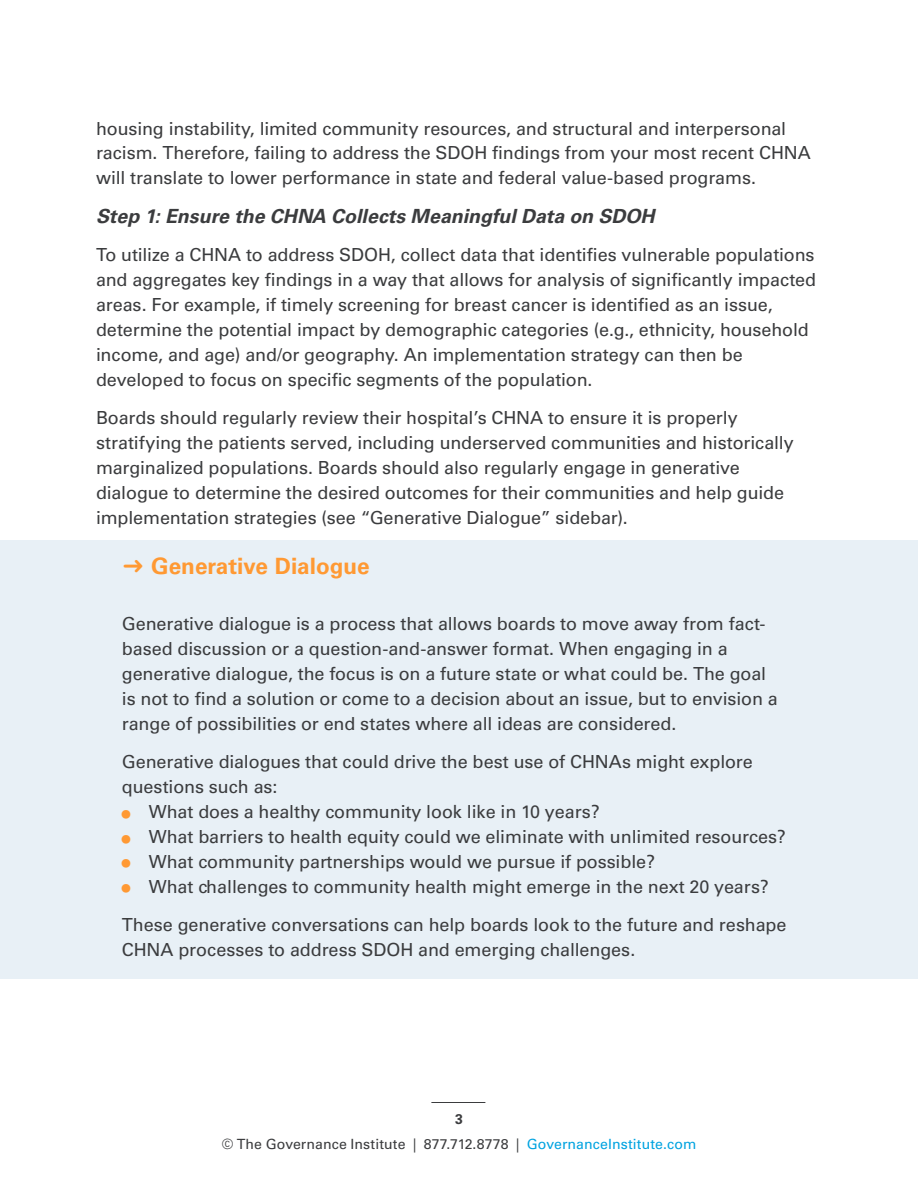
<style>
.page{position:relative;width:918px;height:1188px;background:#fff}
.page>*{position:absolute;margin:0;border:0;box-sizing:border-box;transform-origin:0 0}
.t1{font:700 22.5px "Univers LT Std";color:#f93}
.t2{font:italic 700 19.5px "Univers LT Std";color:#3b3c3e}
.t3{font:18px/24.9px "Univers LT Std";letter-spacing:-.005em;color:#3b3c3e}
.t4{font:14.1px/25.3px "Univers LT Std";letter-spacing:.005em;color:#3b3c3e;text-align:center}
.s1{font-size:24px;color:#f93}
.s2{font-weight:700}
.s3{color:#00a3e0}
</style>
<div class="page">
<hr style="left:431px;top:1102px;width:54px;height:1px;background:#3b3c3e">
<div style="left:0;top:540px;width:918px;height:439px;background:#e8f0f6"></div>
<p class="t3" style="left:96px;top:116px;width:716px">housing instability, limited community resources, and structural and interpersonal racism. Therefore, failing to address the SDOH findings from your most recent CHNA will translate to lower performance in state and federal value-based programs.</p>
<p class="t2" style="left:96px;top:204px;width:560px">Step 1: Ensure the CHNA Collects Meaningful Data on SDOH</p>
<p class="t3" style="left:96px;top:242px;width:722px">To utilize a CHNA to address SDOH, collect data that identifies vulnerable populations and aggregates key findings in a way that allows for analysis of significantly impacted areas. For example, if timely screening for breast cancer is identified as an issue, determine the potential impact by demographic categories (e.g., ethnicity, household income, and age) and/or geography. An implementation strategy can then be developed to focus on specific segments of the population.</p>
<p class="t3" style="left:96px;top:405px;width:699px">Boards should regularly review their hospital’s CHNA to ensure it is properly stratifying the patients served, including underserved communities and historically marginalized populations. Boards should also regularly engage in generative dialogue to determine the desired outcomes for their communities and help guide implementation strategies (see “Generative Dialogue” sidebar).</p>
<p class="t1" style="left:122px;top:553px;width:249px">➜ Generative Dialogue</p>
<p class="t3" style="left:122px;top:612px;width:657px">Generative dialogue is a process that allows boards to move away from fact&shy;based discussion or a question-and-answer format. When engaging in a generative dialogue, the focus is on a future state or what could be. The goal is not to find a solution or come to a decision about an issue, but to envision a range of possibilities or end states where all ideas are considered.</p>
<p class="t3" style="left:122px;top:750px;width:633px">Generative dialogues that could drive the best use of CHNAs might explore questions such as:</p>
<p class="t3" style="left:122px;top:799px;width:479px"><span class="s1">•</span> What does a healthy community look like in 10 years?</p>
<p class="t3" style="left:122px;top:824px;width:666px"><span class="s1">•</span> What barriers to health equity could we eliminate with unlimited resources?</p>
<p class="t3" style="left:122px;top:849px;width:535px"><span class="s1">•</span> What community partnerships would we pursue if possible?</p>
<p class="t3" style="left:122px;top:867px;width:666px;line-height:38.4px"><span class="s1">•</span> What challenges to community health might emerge in the next 20 years?<br>These generative conversations can help boards look to the future and reshape</p>
<p class="t3" style="left:122px;top:937px;width:515px">CHNA processes to address SDOH and emerging challenges.</p>
<p class="t4" style="left:222px;top:1107px;width:476px"><span class="s2">3<br></span>© The Governance Institute | 877.712.8778 | <span class="s3">GovernanceInstitute.com</span></p>
</div>
